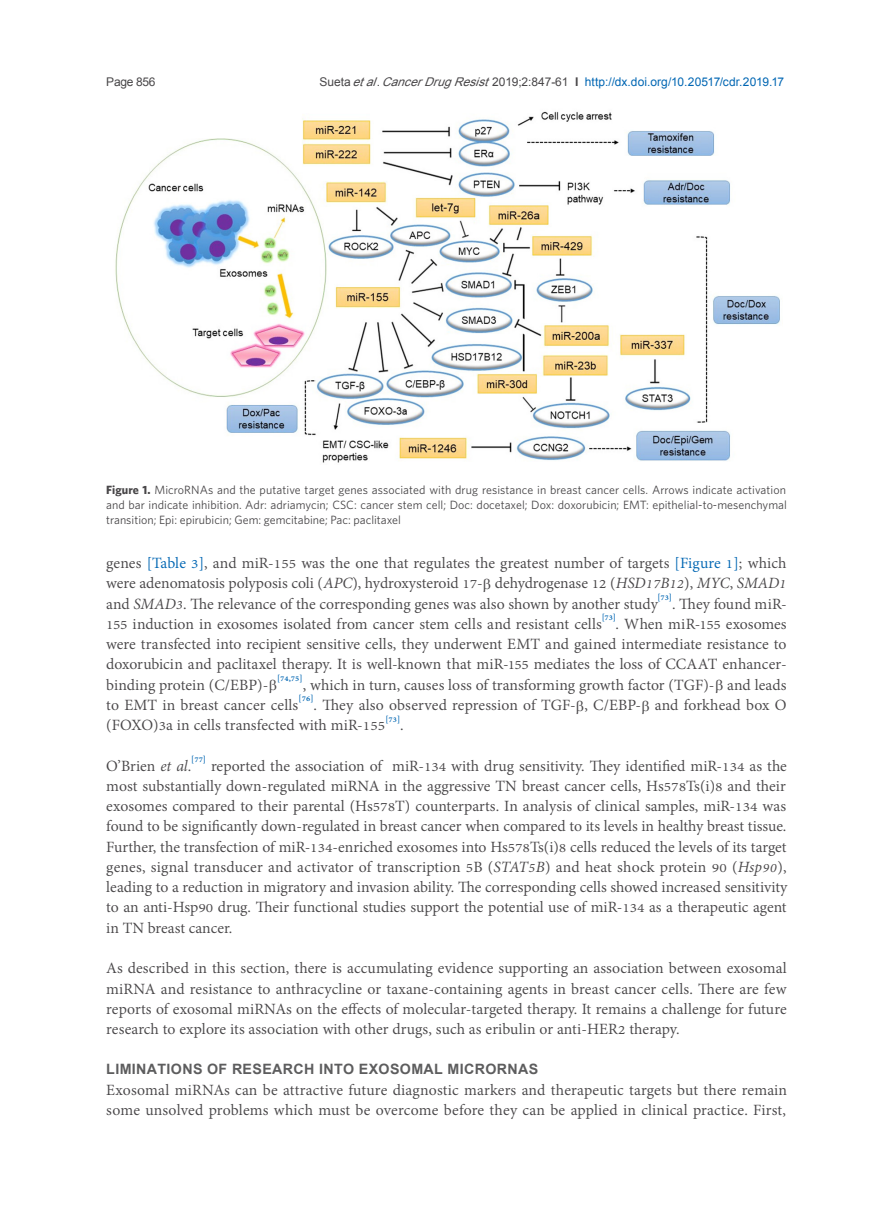
<style>
.page{position:relative;width:893px;height:1212px;background:#fff}
.page>*{position:absolute;margin:0;border:0;box-sizing:border-box;transform-origin:0 0}
.t1{font:19.2px/20.2px "Adobe Thai";letter-spacing:.005em;color:#484648;text-align:justify}
.t2{font:700 14.25px "Arial";letter-spacing:.025em;color:#5d5d5e}
.t3{font:12px/15px "Whitney";color:#484648;text-align:justify}
.t4{font:12px "Arial";color:#0166b3}
.t5{font:12px "Arial";color:#484648}
.s1{font-style:inherit}
.s2{color:#484648}
.s3{font-style:italic;color:#484648}
.s4{font-weight:700;color:#484648}
.s5{font-weight:700}
.s6{color:#0166b3}
.s7{font-style:italic}
</style>
<div class="page">
<img style="left:115px;top:111px;width:665px;height:352px">
<p class="t5" style="left:106px;top:73px;width:51px">Page <span class="s1">856</span></p>
<p class="t4" style="left:320px;top:73px;width:466px"><span class="s2">Sueta</span> <span class="s3">etal</span><span class="s2">.</span> <span class="s3">CancerDrugResist</span><span class="s2">2019</span><span class="s2">;2:847-61</span> <span class="s4">I</span> http://dx.doi.org/10.20517/cdr.2019.17</p>
<p class="t3" style="left:106px;top:482px;width:682px"><span class="s5">Figure 1.</span> MicroRNAs and the putative target genes associated with drug resistance in breast cancer cells. Arrows indicate activation and bar indicate inhibition. Adr: adriamycin; CSC: cancer stem cell; Doc: docetaxel; Dox: doxorubicin; EMT: epithelial-to-mesenchymal transition; Epi: epirubicin; Gem: gemcitabine; Pac: paclitaxel</p>
<p class="t1" style="left:106px;top:551px;width:682px">genes <span class="s6">[Table 3]</span>, and miR-155 was the one that regulates the greatest number of targets <span class="s6">[Figure 1]</span>; which were adenomatosis polyposis coli (<span class="s7">APC</span>), hydroxysteroid 17- dehydrogenase 12 (<span class="s7">HSD17B12</span>), <span class="s7">MYC</span>, <span class="s7">SMAD1 </span>and <span class="s7">SMAD3</span>. The relevance of the corresponding genes was also shown by another study<sup>[73]</sup>. They found miR-155 induction in exosomes isolated from cancer stem cells and resistant cells<sup>[73]</sup>. When miR-155 exosomes were transfected into recipient sensitive cells, they underwent EMT and gained intermediate resistance to doxorubicin and paclitaxel therapy. It is well-known that miR-155 mediates the loss of CCAAT enhancer&shy;binding protein (C/EBP)- <sup>[74,75]</sup>, which in turn, causes loss of transforming growth factor (TGF)- and leads to EMT in breast cancer cells<sup>[76]</sup>. They also observed repression of TGF- , C/EBP- and forkhead box O (FOXO)3a in cells transfected with miR-155<sup>[73]</sup>.</p>
<p class="t1" style="left:106px;top:754px;width:683px">O’Brien <span class="s7">et al</span>.<sup>[77]</sup> reported the association of miR-134 with drug sensitivity. They identified miR-134 as the most substantially down-regulated miRNA in the aggressive TN breast cancer cells, Hs578Ts(i)8 and their exosomes compared to their parental (Hs578T) counterparts. In analysis of clinical samples, miR-134 was found to be significantly down-regulated in breast cancer when compared to its levels in healthy breast tissue.<br>Further, the transfection of miR-134-enriched exosomes into Hs578Ts(i)8 cells reduced the levels of its target genes, signal transducer and activator of transcription 5B (<span class="s7">STAT5B</span>) and heat shock protein 90 (<span class="s7">Hsp90</span>), leading to a reduction in migratory and invasion ability. The corresponding cells showed increased sensitivity to an anti-Hsp90 drug. Their functional studies support the potential use of miR-134 as a therapeutic agent in TN breast cancer.</p>
<p class="t1" style="left:106px;top:956px;width:682px">As described in this section, there is accumulating evidence supporting an association between exosomal miRNA and resistance to anthracycline or taxane-containing agents in breast cancer cells. There are few reports of exosomal miRNAs on the effects of molecular-targeted therapy. It remains a challenge for future research to explore its association with other drugs, such as eribulin or anti-HER2 therapy.</p>
<p class="t2" style="left:106px;top:1059px;width:434px">LIMINATIONS OF RESEARCH INTO EXOSOMAL MICRORNAS</p>
<p class="t1" style="left:106px;top:1078px;width:682px">Exosomal miRNAs can be attractive future diagnostic markers and therapeutic targets but there remain some unsolved problems which must be overcome before they can be applied in clinical practice. First,</p>
</div>
